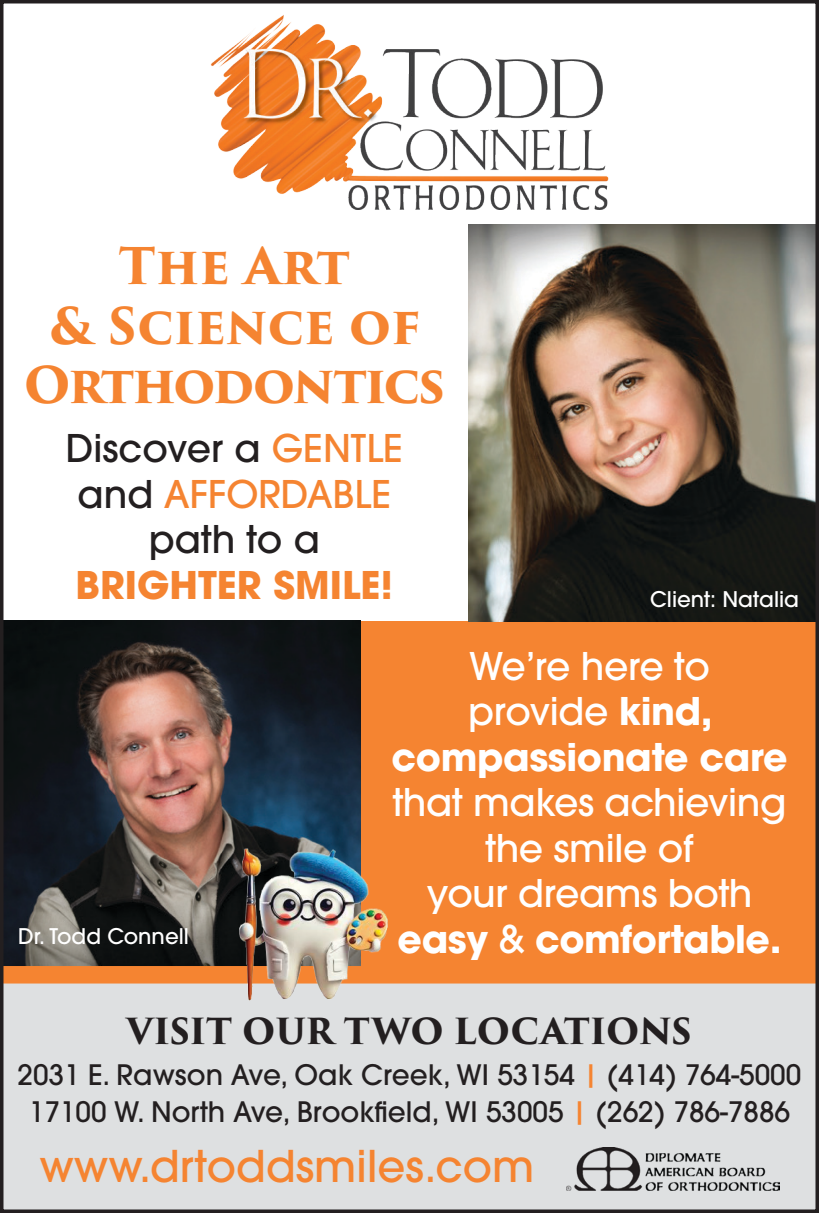
<style>
.page{position:relative;width:819px;height:1213px;background:#fff}
.page>*{position:absolute;margin:0;border:0;box-sizing:border-box;transform-origin:0 0}
.t1{font:700 49.35px/59.1px "Trajan Pro 3";letter-spacing:-.03em;color:#f58431;text-align:center}
.t2{font:500 43.4px "ITC Avant Garde Pro";color:#f58431}
.t3{font:500 37.8px/45.5px "ITC Avant Garde Pro";letter-spacing:-.01em;color:#fff;text-align:center}
.t4{font:700 37.8px/45.5px "ITC Avant Garde Pro";letter-spacing:-.01em;color:#fff;text-align:center}
.t5{font:500 37.8px/45.5px "ITC Avant Garde Pro";color:#231f20;text-align:center}
.t6{font:700 37.8px "ITC Avant Garde Pro";color:#f58431}
.t7{font:700 35px "Trajan Pro 3";letter-spacing:-.01em;color:#231f20}
.t8{font:500 28px/37.1px "ITC Avant Garde Pro";color:#231f20;text-align:center}
.t9{font:500 21.35px "ITC Avant Garde Pro";color:#fff}
.s1{color:#f58431}
.s2{font-weight:500}
.s3{font-weight:700}
</style>
<div class="page">
<div style="left:0;top:975px;width:819px;height:238px;background:#dee0e1"></div>
<div style="left:338px;top:621px;width:481px;height:354px;background:#f58431"></div>
<img style="left:5px;top:621px;width:355px;height:345px">
<div style="left:0;top:966px;width:819px;height:17px;background:#f58431"></div>
<img style="left:222px;top:837px;width:170px;height:164px">
<img style="left:210px;top:15px;width:399px;height:195px">
<img style="left:567px;top:1147px;width:213px;height:44px">
<img style="left:469px;top:225px;width:345px;height:396px">
<div style="left:0;top:0;width:819px;height:1213px;border:4px solid #231f20"></div>
<h1 class="t1" style="left:24px;top:238px;width:422px">The Art<br>&amp; Science of<br>Orthodontics</h1>
<h3 class="t5" style="left:66px;top:425px;width:339px">Discover a <span class="s1">GENTLE </span>and <span class="s1">AFFORDABLE </span>path to a</h3>
<h3 class="t6" style="left:76px;top:560px;width:319px">BRIGHTER SMILE!</h3>
<p class="t9" style="left:650px;top:585px;width:151px">Client: Natalia</p>
<p class="t9" style="left:18px;top:923px;width:172px">Dr. Todd Connell</p>
<h3 class="t4" style="left:392px;top:643px;width:398px"><span class="s2">We’re here to<br>provide</span> kind, compassionate care</h3>
<h3 class="t3" style="left:393px;top:779px;width:395px">that makes achieving the smile of<br>your dreams both <span class="s3">easy</span> &amp; <span class="s3">comfortable.</span></h3>
<p class="t7" style="left:127px;top:1005px;width:566px">VISIT OUR TWO LOCATIONS</p>
<p class="t8" style="left:18px;top:1055px;width:785px">2031 E. Rawson Ave, Oak Creek, WI 53154 <span class="s1">|</span> (414) 764-5000<br>17100 W. North Ave, Brookfield, WI 53005 <span class="s1">|</span> (262) 786-7886</p>
<h2 class="t2" style="left:39px;top:1138px;width:497px">www.drtoddsmiles.com</h2>
</div>
